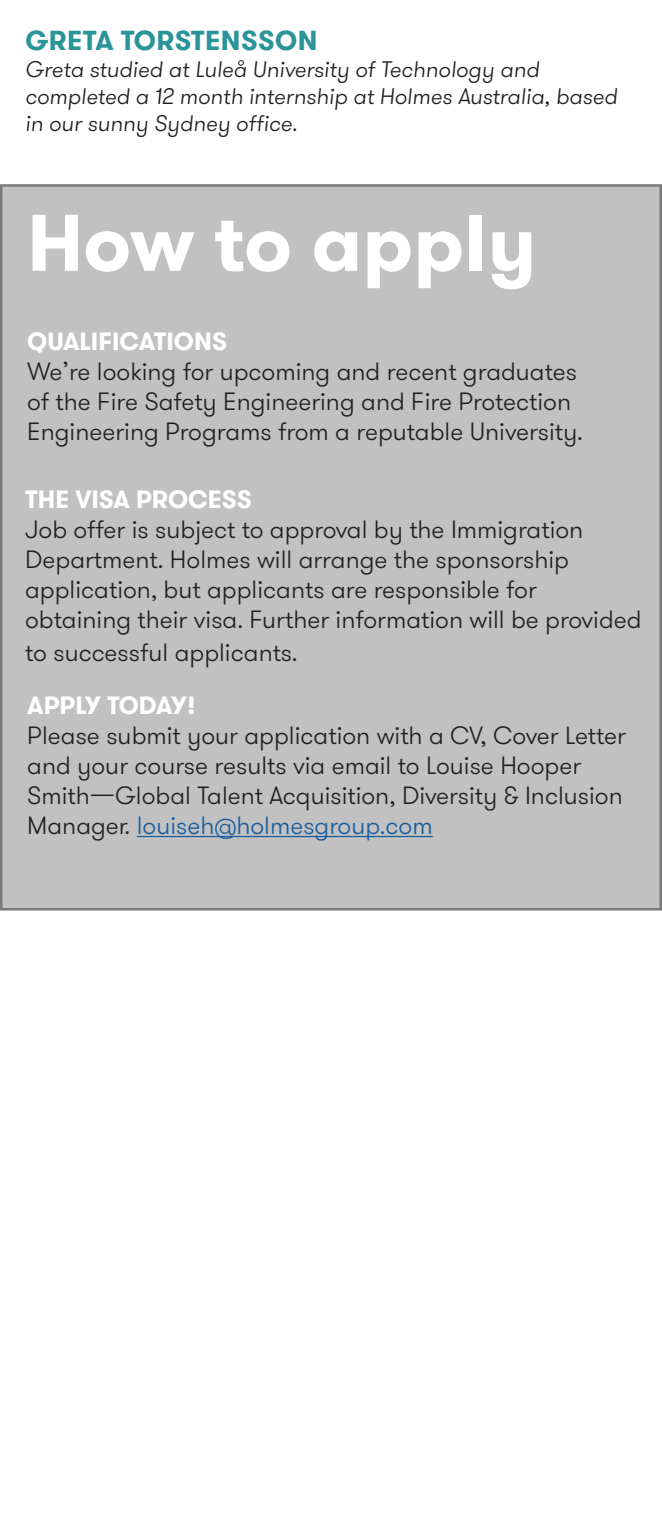
<style>
.page{position:relative;width:662px;height:1530px;background:#fff}
.page>*{position:absolute;margin:0;border:0;box-sizing:border-box;transform-origin:0 0}
.Large_Orange_Intro{font:700 80px "GT Walsheim Pro";color:#fff}
.t1{font:700 27.5px "GT Walsheim Pro";letter-spacing:.015em;color:#2a9498}
.t2{font:300 25px/30px "GT Walsheim Pro";color:#231f20}
.t3{font:italic 300 22.5px/27px "GT Walsheim Pro";color:#231f20}
.s1{font-weight:700;color:#fff}
.s2{color:#175d9e}
</style>
<div class="page">
<div style="left:1px;top:185px;width:659px;height:724px;background:#c1c1c1"></div>
<hr style="left:137px;top:836px;width:295px;height:1px;background:#175d9e">
<p class="t1" style="left:25px;top:23px;width:293px">GRETA TORSTENSSON</p>
<p class="t3" style="left:25px;top:56px;width:593px">Greta studied at Luleå University of Technology and completed a 12 month internship at Holmes Australia, based in our sunny Sydney office.</p>
<p class="Large_Orange_Intro" style="left:27px;top:191px;width:510px">How to apply</p>
<p class="t2" style="left:27px;top:327px;width:557px"><span class="s1">QUALIFICATIONS<br></span>We’re looking for upcoming and recent graduates of the Fire Safety Engineering and Fire Protection Engineering Programs from a reputable University.</p>
<p class="t2" style="left:25px;top:485px;width:617px"><span class="s1">THE VISA PROCESS<br></span>Job offer is subject to approval by the Immigration Department. Holmes will arrange the sponsorship application, but applicants are responsible for obtaining their visa. Further information will be provided</p>
<p class="t2" style="left:25px;top:638px;width:274px">to successful applicants.</p>
<p class="t2" style="left:27px;top:691px;width:600px"><span class="s1">APPLY TODAY!<br></span>Please submit your application with a CV, Cover Letter and your course results via email to Louise Hooper Smith—Global Talent Acquisition, Diversity &amp; Inclusion Manager. <span class="s2">louiseh@holmesgroup.com</span></p>
</div>
